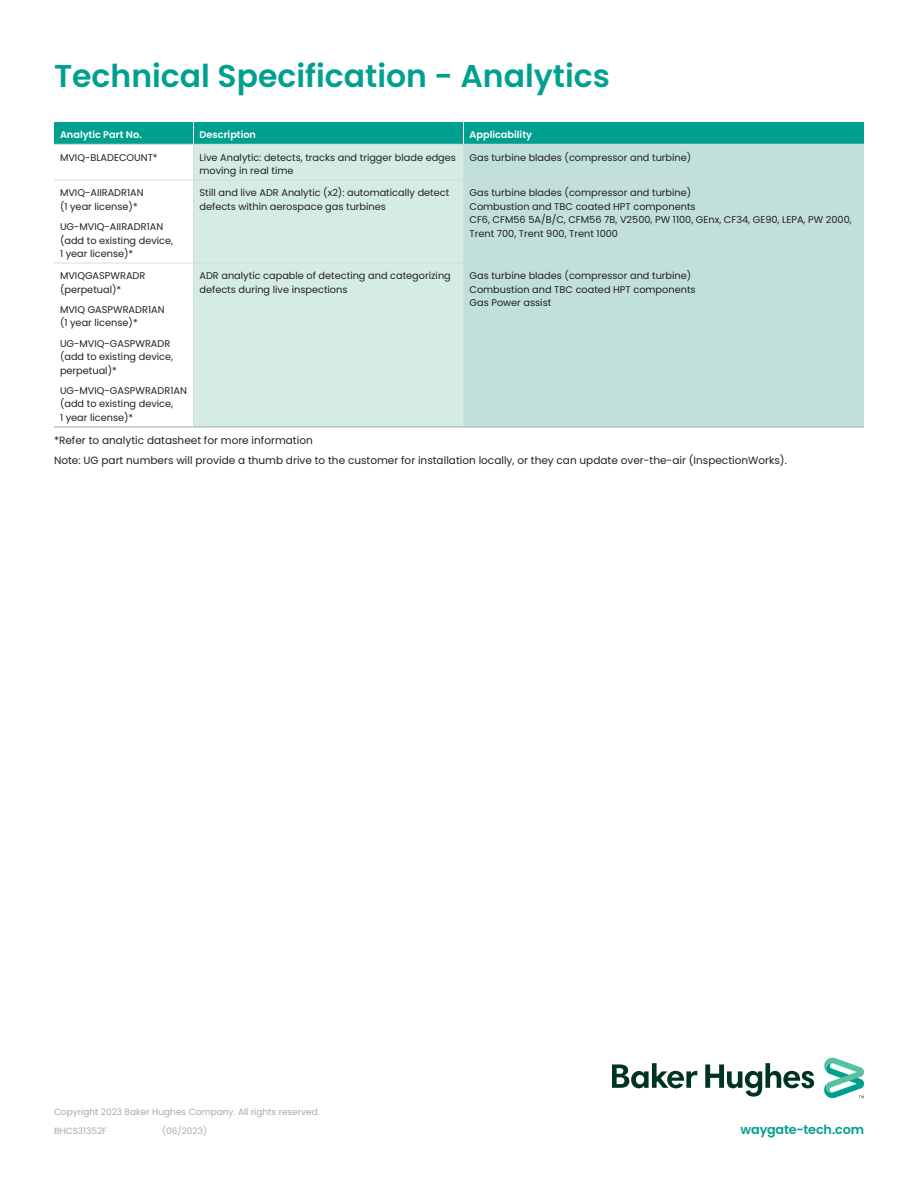
<style>
.page{position:relative;width:918px;height:1188px;background:#fff}
.page>*{position:absolute;margin:0;border:0;box-sizing:border-box;transform-origin:0 0}
._21pt-subhead{font:600 31.5px "Poppins";color:#00a08f}
.t1{font:600 12.75px "Poppins";letter-spacing:-.01em;color:#00a08f}
._8_5pt-body_text{font:10.5px "Poppins";color:#231f20}
._8_5pt-body_text-2{font:9.75px/13.5px "Poppins";color:#231f20}
._8_5pt-body_text-3{font:600 9.75px "Poppins";color:#fff}
._6pt-legal_footnote{font:9px "Poppins";color:#a8a9ad}
</style>
<div class="page">
<div style="left:194px;top:145px;width:269px;height:282px;background:#d5ece4"></div>
<div style="left:464px;top:145px;width:400px;height:282px;background:#c1e0dc"></div>
<hr style="left:54px;top:144px;width:140px;height:1px;background:#d9dadc">
<hr style="left:194px;top:144px;width:270px;height:1px;background:#d9dadc">
<hr style="left:464px;top:144px;width:400px;height:1px;background:#d9dadc">
<svg style="left:54px;top:122px;width:810px;height:22px;background:#02a08f"></svg>
<hr style="left:193px;top:145px;width:1px;height:35px;background:#d9dadc">
<hr style="left:463px;top:145px;width:1px;height:35px;background:#d9dadc">
<hr style="left:54px;top:180px;width:140px;height:1px;background:#d9dadc">
<hr style="left:194px;top:180px;width:270px;height:1px;background:#d9dadc">
<hr style="left:193px;top:180px;width:1px;height:83px;background:#d9dadc">
<hr style="left:464px;top:180px;width:400px;height:1px;background:#d9dadc">
<hr style="left:463px;top:180px;width:1px;height:83px;background:#d9dadc">
<hr style="left:54px;top:263px;width:140px;height:1px;background:#d9dadc">
<hr style="left:194px;top:263px;width:270px;height:1px;background:#d9dadc">
<hr style="left:193px;top:263px;width:1px;height:164px;background:#d9dadc">
<hr style="left:464px;top:263px;width:400px;height:1px;background:#d9dadc">
<hr style="left:463px;top:263px;width:1px;height:164px;background:#d9dadc">
<hr style="left:54px;top:427px;width:140px;height:1px;background:#a8a9ad">
<hr style="left:194px;top:427px;width:270px;height:1px;background:#a8a9ad">
<hr style="left:464px;top:427px;width:400px;height:1px;background:#a8a9ad">
<svg style="left:612px;top:1057px;width:252px;height:42px"></svg>
<p class="_21pt-subhead" style="left:54px;top:58px;width:558px">Technical Specification - Analytics</p>
<p class="_8_5pt-body_text-3" style="left:60px;top:129px;width:83px">Analytic Part No.</p>
<p class="_8_5pt-body_text-3" style="left:200px;top:129px;width:58px">Description</p>
<p class="_8_5pt-body_text-3" style="left:470px;top:129px;width:64px">Applicability</p>
<p class="_8_5pt-body_text-2" style="left:60px;top:150px;width:99px">MVIQ-BLADECOUNT*</p>
<p class="_8_5pt-body_text-2" style="left:200px;top:150px;width:258px">Live Analytic: detects, tracks and trigger blade edges moving in real time</p>
<p class="_8_5pt-body_text-2" style="left:470px;top:150px;width:223px">Gas turbine blades (compressor and turbine)</p>
<p class="_8_5pt-body_text-2" style="left:60px;top:186px;width:85px">MVIQ-AIIRADR1AN (1 year license)*</p>
<p class="_8_5pt-body_text-2" style="left:60px;top:220px;width:115px">UG-MVIQ-AIIRADR1AN (add to existing device,<br>1 year license)*</p>
<p class="_8_5pt-body_text-2" style="left:200px;top:186px;width:251px">Still and live ADR Analytic (x2): automatically detect defects within aerospace gas turbines</p>
<p class="_8_5pt-body_text-2" style="left:470px;top:186px;width:384px">Gas turbine blades (compressor and turbine)<br>Combustion and TBC coated HPT components<br>CF6, CFM56 5A/B/C, CFM56 7B, V2500, PW 1100, GEnx, CF34, GE90, LEPA, PW 2000, Trent 700, Trent 900, Trent 1000</p>
<p class="_8_5pt-body_text-2" style="left:60px;top:269px;width:87px">MVIQGASPWRADR (perpetual)*</p>
<p class="_8_5pt-body_text-2" style="left:60px;top:303px;width:106px">MVIQ GASPWRADR1AN (1 year license)*</p>
<p class="_8_5pt-body_text-2" style="left:60px;top:337px;width:115px">UG-MVIQ-GASPWRADR (add to existing device, perpetual)*</p>
<p class="_8_5pt-body_text-2" style="left:60px;top:384px;width:128px">UG-MVIQ-GASPWRADR1AN (add to existing device,<br>1 year license)*</p>
<p class="_8_5pt-body_text-2" style="left:200px;top:269px;width:253px">ADR analytic capable of detecting and categorizing defects during live inspections</p>
<p class="_8_5pt-body_text-2" style="left:470px;top:269px;width:228px">Gas turbine blades (compressor and turbine)<br>Combustion and TBC coated HPT components<br>Gas Power assist</p>
<p class="_8_5pt-body_text" style="left:54px;top:434px;width:260px">*Refer to analytic datasheet for more information</p>
<p class="_8_5pt-body_text" style="left:54px;top:454px;width:734px">Note: UG part numbers will provide a thumb drive to the customer for installation locally, or they can update over-the-air (InspectionWorks).</p>
<p class="_6pt-legal_footnote" style="left:54px;top:1107px;width:267px">Copyright 2023 Baker Hughes Company. All rights reserved.</p>
<p class="_6pt-legal_footnote" style="left:54px;top:1126px;width:54px">BHCS31352F</p>
<p class="_6pt-legal_footnote" style="left:162px;top:1126px;width:47px">(06/2023)</p>
<p class="t1" style="left:741px;top:1122px;width:125px">waygate-tech.com</p>
</div>
